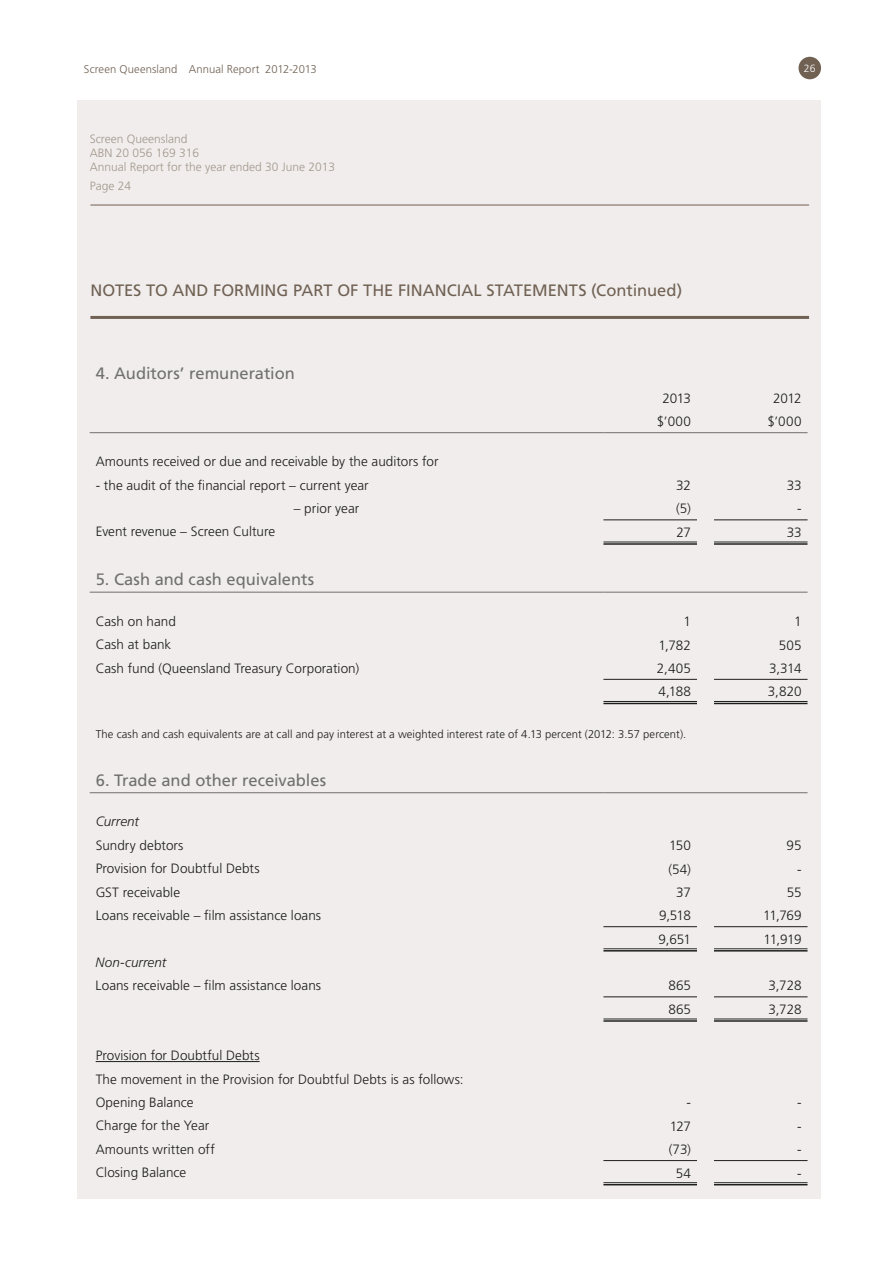
<style>
.page{position:relative;width:893px;height:1263px;background:#fff}
.page>*{position:absolute;margin:0;border:0;box-sizing:border-box;transform-origin:0 0}
.t1{font:16.5px "Frutiger";color:#70706f}
.t2{font:16.5px "Frutiger";letter-spacing:.005em;color:#706153}
.t3{font:300 13.5px/23.4px "Frutiger";color:#1d1d1b}
.t4{font:italic 300 13.5px "Frutiger";letter-spacing:.005em;color:#1d1d1b}
.t5{font:300 12px/14.4px "Frutiger";color:#a3988d}
.t6{font:300 11.25px "Frutiger";letter-spacing:.01em;color:#1d1d1b}
.t7{font:300 11.25px "Frutiger";letter-spacing:.01em;color:#706153}
.t8{font:300 10.5px "Frutiger";color:#fff}
</style>
<div class="page">
<div style="left:78px;top:101px;width:743px;height:1098px;background:#f0edec"></div>
<hr style="left:90px;top:205px;width:719px;height:1px;background:#706153">
<hr style="left:90px;top:316px;width:719px;height:3px;background:#706153">
<div style="left:798px;top:57px;width:23px;height:22px;background:#706153;border-radius:50%"></div>
<hr style="left:603px;top:701px;width:94px;height:3px;background:#fff">
<hr style="left:714px;top:701px;width:93px;height:3px;background:#fff">
<hr style="left:603px;top:948px;width:94px;height:3px;background:#fff">
<hr style="left:714px;top:948px;width:93px;height:3px;background:#fff">
<hr style="left:603px;top:1182px;width:94px;height:3px;background:#fff">
<hr style="left:714px;top:1182px;width:93px;height:3px;background:#fff">
<hr style="left:90px;top:432px;width:513px;height:1px;background:#70706f">
<hr style="left:603px;top:432px;width:94px;height:1px;background:#70706f">
<svg style="left:697px;top:432px;width:17px;height:1px"></svg>
<hr style="left:714px;top:432px;width:93px;height:1px;background:#70706f">
<hr style="left:90px;top:792px;width:513px;height:1px;background:#70706f">
<hr style="left:603px;top:792px;width:94px;height:1px;background:#70706f">
<svg style="left:697px;top:792px;width:17px;height:1px"></svg>
<hr style="left:714px;top:792px;width:93px;height:1px;background:#70706f">
<hr style="left:603px;top:542px;width:94px;height:1px;background:#1d1d1b">
<hr style="left:603px;top:543px;width:94px;height:2px;background:#1d1d1b">
<hr style="left:714px;top:542px;width:93px;height:1px;background:#1d1d1b">
<hr style="left:714px;top:543px;width:93px;height:2px;background:#1d1d1b">
<hr style="left:603px;top:519px;width:94px;height:1px;background:#1d1d1b">
<hr style="left:714px;top:519px;width:93px;height:1px;background:#1d1d1b">
<hr style="left:603px;top:701px;width:94px;height:1px;background:#1d1d1b">
<hr style="left:603px;top:703px;width:94px;height:1px;background:#1d1d1b">
<hr style="left:714px;top:701px;width:93px;height:1px;background:#1d1d1b">
<hr style="left:714px;top:703px;width:93px;height:1px;background:#1d1d1b">
<hr style="left:603px;top:679px;width:94px;height:1px;background:#1d1d1b">
<hr style="left:714px;top:679px;width:93px;height:1px;background:#1d1d1b">
<hr style="left:603px;top:926px;width:94px;height:1px;background:#1d1d1b">
<hr style="left:714px;top:926px;width:93px;height:1px;background:#1d1d1b">
<hr style="left:603px;top:948px;width:94px;height:1px;background:#1d1d1b">
<hr style="left:603px;top:950px;width:94px;height:1px;background:#1d1d1b">
<hr style="left:714px;top:948px;width:93px;height:1px;background:#1d1d1b">
<hr style="left:714px;top:950px;width:93px;height:1px;background:#1d1d1b">
<hr style="left:603px;top:996px;width:94px;height:1px;background:#1d1d1b">
<hr style="left:714px;top:996px;width:93px;height:1px;background:#1d1d1b">
<hr style="left:603px;top:1019px;width:94px;height:1px;background:#1d1d1b">
<hr style="left:603px;top:1020px;width:94px;height:2px;background:#1d1d1b">
<hr style="left:714px;top:1019px;width:93px;height:1px;background:#1d1d1b">
<hr style="left:714px;top:1020px;width:93px;height:2px;background:#1d1d1b">
<hr style="left:603px;top:1160px;width:94px;height:1px;background:#1d1d1b">
<hr style="left:714px;top:1160px;width:93px;height:1px;background:#1d1d1b">
<hr style="left:603px;top:1182px;width:94px;height:1px;background:#1d1d1b">
<hr style="left:603px;top:1184px;width:94px;height:1px;background:#1d1d1b">
<hr style="left:714px;top:1182px;width:93px;height:1px;background:#1d1d1b">
<hr style="left:714px;top:1184px;width:93px;height:1px;background:#1d1d1b">
<hr style="left:90px;top:592px;width:513px;height:1px;background:#70706f">
<hr style="left:603px;top:592px;width:94px;height:1px;background:#70706f">
<svg style="left:697px;top:592px;width:17px;height:1px"></svg>
<hr style="left:714px;top:592px;width:93px;height:1px;background:#70706f">
<hr style="left:96px;top:1061px;width:164px;height:1px;background:#1d1d1b">
<p class="t7" style="left:84px;top:63px;width:234px">Screen Queensland Annual Report 2012-2013</p>
<p class="t8" style="left:804px;top:63px;width:13px">26</p>
<p class="t5" style="left:90px;top:131px;width:247px">Screen Queensland<br>ABN 20 056 169 316<br>Annual Report for the year ended 30 June 2013</p>
<p class="t5" style="left:90px;top:179px;width:43px">Page 24</p>
<p class="t2" style="left:90px;top:281px;width:593px">NOTES TO AND FORMING PART OF THE FINANCIAL STATEMENTS (Continued)</p>
<p class="t1" style="left:96px;top:364px;width:201px">4. Auditors’ remuneration</p>
<p class="t3" style="left:662px;top:386px;width:30px">2013</p>
<p class="t3" style="left:773px;top:386px;width:30px">2012</p>
<p class="t3" style="left:657px;top:409px;width:36px">$’000</p>
<p class="t3" style="left:767px;top:409px;width:36px">$’000</p>
<p class="t3" style="left:96px;top:450px;width:344px">Amounts received or due and receivable by the auditors for</p>
<p class="t3" style="left:96px;top:473px;width:275px">- the audit of the financial report – current year</p>
<p class="t3" style="left:676px;top:474px;width:16px">32</p>
<p class="t3" style="left:787px;top:474px;width:16px">33</p>
<p class="t3" style="left:294px;top:497px;width:67px">– prior year</p>
<p class="t3" style="left:676px;top:497px;width:16px">(5)</p>
<p class="t3" style="left:797px;top:497px;width:6px">-</p>
<p class="t3" style="left:96px;top:520px;width:181px">Event revenue – Screen Culture</p>
<p class="t3" style="left:676px;top:520px;width:16px">27</p>
<p class="t3" style="left:787px;top:520px;width:16px">33</p>
<p class="t1" style="left:96px;top:570px;width:220px">5. Cash and cash equivalents</p>
<p class="t3" style="left:96px;top:609px;width:82px">Cash on hand</p>
<p class="t3" style="left:683px;top:610px;width:9px">1</p>
<p class="t3" style="left:794px;top:610px;width:9px">1</p>
<p class="t3" style="left:96px;top:633px;width:77px">Cash at bank</p>
<p class="t3" style="left:658px;top:633px;width:34px">1,782</p>
<p class="t3" style="left:779px;top:633px;width:24px">505</p>
<p class="t3" style="left:96px;top:656px;width:265px">Cash fund (Queensland Treasury Corporation)</p>
<p class="t3" style="left:657px;top:656px;width:36px">2,405</p>
<p class="t3" style="left:769px;top:656px;width:34px">3,314</p>
<p class="t3" style="left:658px;top:680px;width:34px">4,188</p>
<p class="t3" style="left:768px;top:680px;width:35px">3,820</p>
<p class="t6" style="left:96px;top:727px;width:592px">The cash and cash equivalents are at call and pay interest at a weighted interest rate of 4.13 percent (2012: 3.57 percent).</p>
<p class="t1" style="left:96px;top:771px;width:232px">6. Trade and other receivables</p>
<p class="t4" style="left:96px;top:814px;width:45px">Current</p>
<p class="t3" style="left:96px;top:833px;width:89px">Sundry debtors</p>
<p class="t3" style="left:669px;top:834px;width:23px">150</p>
<p class="t3" style="left:787px;top:834px;width:16px">95</p>
<p class="t3" style="left:96px;top:857px;width:165px">Provision for Doubtful Debts</p>
<p class="t3" style="left:668px;top:857px;width:24px">(54)</p>
<p class="t3" style="left:797px;top:857px;width:6px">-</p>
<p class="t3" style="left:96px;top:880px;width:86px">GST receivable</p>
<p class="t3" style="left:676px;top:880px;width:16px">37</p>
<p class="t3" style="left:787px;top:880px;width:16px">55</p>
<p class="t3" style="left:96px;top:903px;width:227px">Loans receivable – film assistance loans</p>
<p class="t3" style="left:659px;top:904px;width:33px">9,518</p>
<p class="t3" style="left:763px;top:904px;width:40px">11,769</p>
<p class="t3" style="left:658px;top:927px;width:34px">9,651</p>
<p class="t3" style="left:764px;top:927px;width:39px">11,919</p>
<p class="t4" style="left:96px;top:954px;width:72px">Non-current</p>
<p class="t3" style="left:96px;top:974px;width:227px">Loans receivable – film assistance loans</p>
<p class="t3" style="left:668px;top:974px;width:24px">865</p>
<p class="t3" style="left:769px;top:974px;width:34px">3,728</p>
<p class="t3" style="left:668px;top:997px;width:24px">865</p>
<p class="t3" style="left:769px;top:997px;width:34px">3,728</p>
<p class="t3" style="left:96px;top:1044px;width:369px">Provision for Doubtful Debts<br>The movement in the Provision for Doubtful Debts is as follows:<br>Opening Balance</p>
<p class="t3" style="left:686px;top:1091px;width:6px">-</p>
<p class="t3" style="left:797px;top:1091px;width:6px">-</p>
<p class="t3" style="left:96px;top:1114px;width:115px">Charge for the Year</p>
<p class="t3" style="left:670px;top:1114px;width:23px">127</p>
<p class="t3" style="left:797px;top:1114px;width:6px">-</p>
<p class="t3" style="left:96px;top:1137px;width:121px">Amounts written off</p>
<p class="t3" style="left:669px;top:1138px;width:24px">(73)</p>
<p class="t3" style="left:797px;top:1138px;width:6px">-</p>
<p class="t3" style="left:96px;top:1161px;width:92px">Closing Balance</p>
<p class="t3" style="left:676px;top:1161px;width:17px">54</p>
<p class="t3" style="left:797px;top:1161px;width:6px">-</p>
</div>
